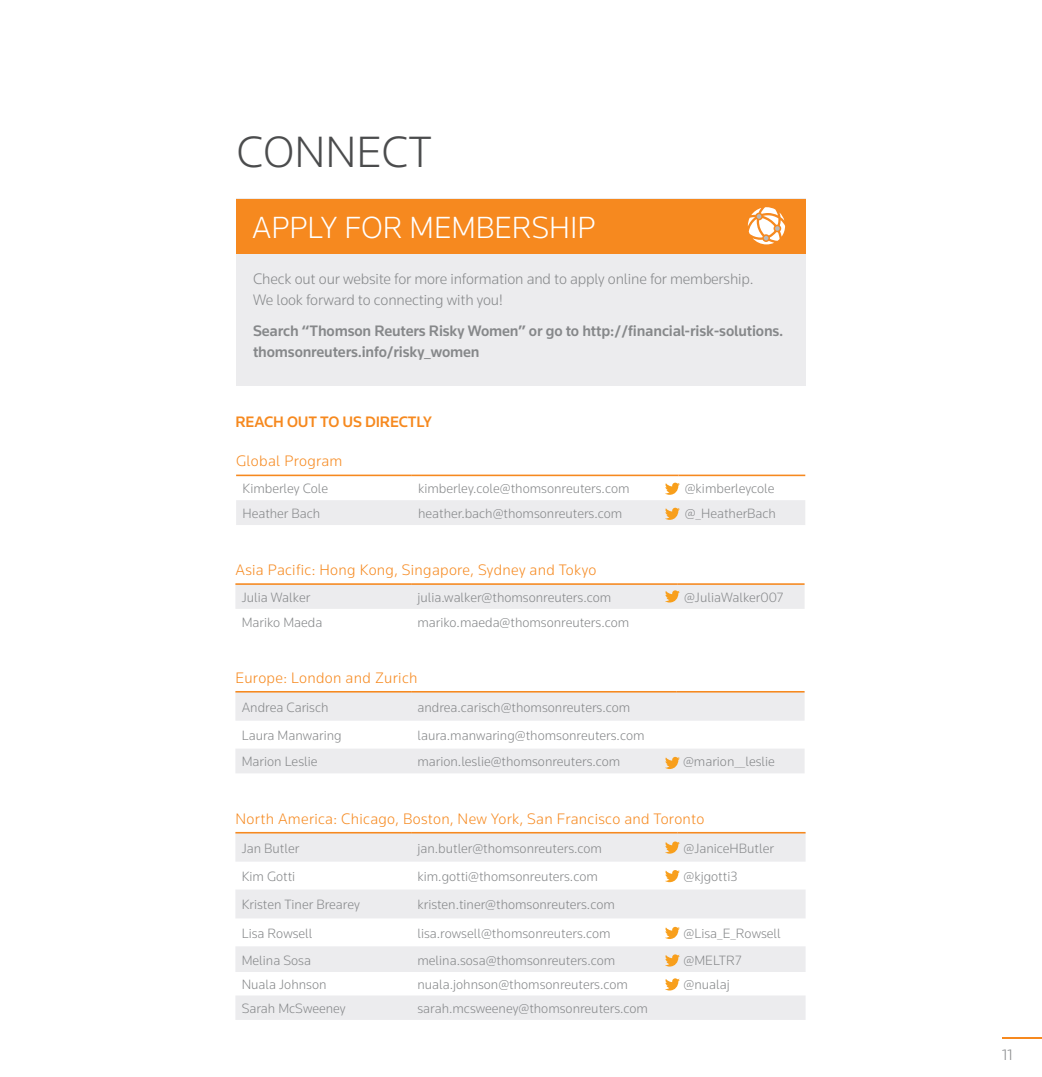
<style>
.page{position:relative;width:1042px;height:1077px;background:#fff}
.page>*{position:absolute;margin:0;border:0;box-sizing:border-box;transform-origin:0 0}
.t1{font:300 45.5px "Knowledge";color:#4b4c4d}
.t2{font:300 31.5px "Knowledge 2017";color:#fff}
.t3{font:300 15.75px "Knowledge";letter-spacing:.02em;color:#f6891f}
.t4{font:300 15.75px/21px "Knowledge";letter-spacing:-.01em;color:#86888a}
.t5{font:500 15.75px/21px "Knowledge";letter-spacing:-.01em;color:#86888a}
.t6{font:500 15.75px "Knowledge";letter-spacing:-.01em;color:#f6891f}
.t7{font:300 14px "Knowledge";color:#86888a}
</style>
<div class="page">
<div style="left:236px;top:198px;width:569px;height:188px;background:#ececee"></div>
<div style="left:236px;top:198px;width:569px;height:55px;background:#f6891f"></div>
<hr style="left:1002px;top:1037px;width:40px;height:2px;background:#f6891f">
<hr style="left:235px;top:583px;width:176px;height:2px;background:#f6891f">
<hr style="left:411px;top:583px;width:267px;height:2px;background:#f6891f">
<hr style="left:678px;top:583px;width:126px;height:2px;background:#f6891f">
<hr style="left:236px;top:474px;width:176px;height:2px;background:#f6891f">
<hr style="left:412px;top:474px;width:266px;height:2px;background:#f6891f">
<hr style="left:678px;top:474px;width:127px;height:2px;background:#f6891f">
<div style="left:235px;top:692px;width:569px;height:28px;background:#ececee"></div>
<hr style="left:235px;top:691px;width:176px;height:1px;background:#f6891f">
<hr style="left:411px;top:691px;width:266px;height:1px;background:#f6891f">
<hr style="left:677px;top:691px;width:127px;height:1px;background:#f6891f">
<svg style="left:235px;top:890px;width:570px;height:129px;fill:#ececee"></svg>
<div style="left:235px;top:584px;width:569px;height:25px;background:#ececee"></div>
<svg style="left:236px;top:482px;width:569px;height:43px"></svg>
<svg style="left:748px;top:207px;width:37px;height:37px"></svg>
<div style="left:235px;top:749px;width:569px;height:24px;background:#ececee"></div>
<svg style="left:665px;top:870px;width:15px;height:12px"></svg>
<svg style="left:235px;top:832px;width:570px;height:29px;background:#ece6e1"></svg>
<svg style="left:665px;top:926px;width:15px;height:13px"></svg>
<svg style="left:665px;top:954px;width:15px;height:12px"></svg>
<svg style="left:665px;top:978px;width:15px;height:12px"></svg>
<h1 class="t1" style="left:236px;top:124px;width:197px">CONNECT</h1>
<h2 class="t2" style="left:252px;top:208px;width:345px">APPLY FOR MEMBERSHIP</h2>
<p class="t4" style="left:253px;top:268px;width:502px">Check out our website for more information and to apply online for membership.<br>We look forward to connecting with you!</p>
<p class="t5" style="left:253px;top:320px;width:532px">Search “Thomson Reuters Risky Women” or go to http://financial-risk-solutions. thomsonreuters.info/risky_women</p>
<p class="t6" style="left:235px;top:411px;width:198px">REACH OUT TO US DIRECTLY</p>
<p class="t3" style="left:236px;top:451px;width:108px">Global Program</p>
<p class="t7" style="left:242px;top:480px;width:87px">Kimberley Cole</p>
<p class="t7" style="left:418px;top:480px;width:213px">kimberley.cole@thomsonreuters.com</p>
<p class="t7" style="left:685px;top:480px;width:91px">@kimberleycole</p>
<p class="t7" style="left:242px;top:504px;width:79px">Heather Bach</p>
<p class="t7" style="left:418px;top:504px;width:206px">heather.bach@thomsonreuters.com</p>
<p class="t7" style="left:685px;top:504px;width:93px">@_HeatherBach</p>
<p class="t3" style="left:235px;top:560px;width:362px">Asia Pacific: Hong Kong, Singapore, Sydney and Tokyo</p>
<p class="t7" style="left:242px;top:588px;width:70px">Julia Walker</p>
<p class="t7" style="left:417px;top:588px;width:195px">julia.walker@thomsonreuters.com</p>
<p class="t7" style="left:684px;top:588px;width:101px">@JuliaWalker007</p>
<p class="t7" style="left:242px;top:613px;width:82px">Mariko Maeda</p>
<p class="t7" style="left:417px;top:613px;width:213px">mariko.maeda@thomsonreuters.com</p>
<p class="t3" style="left:235px;top:667px;width:184px">Europe: London and Zurich</p>
<p class="t7" style="left:242px;top:698px;width:88px">Andrea Carisch</p>
<p class="t7" style="left:417px;top:698px;width:214px">andrea.carisch@thomsonreuters.com</p>
<p class="t7" style="left:242px;top:726px;width:101px">Laura Manwaring</p>
<p class="t7" style="left:417px;top:726px;width:229px">laura.manwaring@thomsonreuters.com</p>
<p class="t7" style="left:242px;top:753px;width:77px">Marion Leslie</p>
<p class="t7" style="left:417px;top:753px;width:204px">marion.leslie@thomsonreuters.com</p>
<p class="t7" style="left:683px;top:753px;width:93px">@marion__leslie</p>
<p class="t3" style="left:235px;top:808px;width:471px">North America: Chicago, Boston, New York, San Francisco and Toronto</p>
<p class="t7" style="left:242px;top:839px;width:59px">Jan Butler</p>
<p class="t7" style="left:417px;top:839px;width:186px">jan.butler@thomsonreuters.com</p>
<p class="t7" style="left:683px;top:839px;width:92px">@JaniceHButler</p>
<p class="t7" style="left:242px;top:867px;width:55px">Kim Gotti</p>
<p class="t7" style="left:417px;top:867px;width:182px">kim.gotti@thomsonreuters.com</p>
<p class="t7" style="left:683px;top:867px;width:55px">@kjgotti3</p>
<p class="t7" style="left:242px;top:896px;width:120px">Kristen Tiner Brearey</p>
<p class="t7" style="left:417px;top:896px;width:199px">kristen.tiner@thomsonreuters.com</p>
<p class="t7" style="left:242px;top:924px;width:72px">Lisa Rowsell</p>
<p class="t7" style="left:417px;top:924px;width:195px">lisa.rowsell@thomsonreuters.com</p>
<p class="t7" style="left:683px;top:924px;width:99px">@Lisa_E_Rowsell</p>
<p class="t7" style="left:242px;top:951px;width:71px">Melina Sosa</p>
<p class="t7" style="left:417px;top:951px;width:199px">melina.sosa@thomsonreuters.com</p>
<p class="t7" style="left:683px;top:951px;width:59px">@MELTR7</p>
<p class="t7" style="left:242px;top:975px;width:86px">Nuala Johnson</p>
<p class="t7" style="left:417px;top:975px;width:212px">nuala.johnson@thomsonreuters.com</p>
<p class="t7" style="left:683px;top:975px;width:48px">@nualaj</p>
<p class="t7" style="left:242px;top:999px;width:105px">Sarah McSweeney</p>
<p class="t7" style="left:417px;top:999px;width:232px">sarah.mcsweeney@thomsonreuters.com</p>
<p class="t4" style="left:1002px;top:1043px;width:12px">11</p>
</div>
